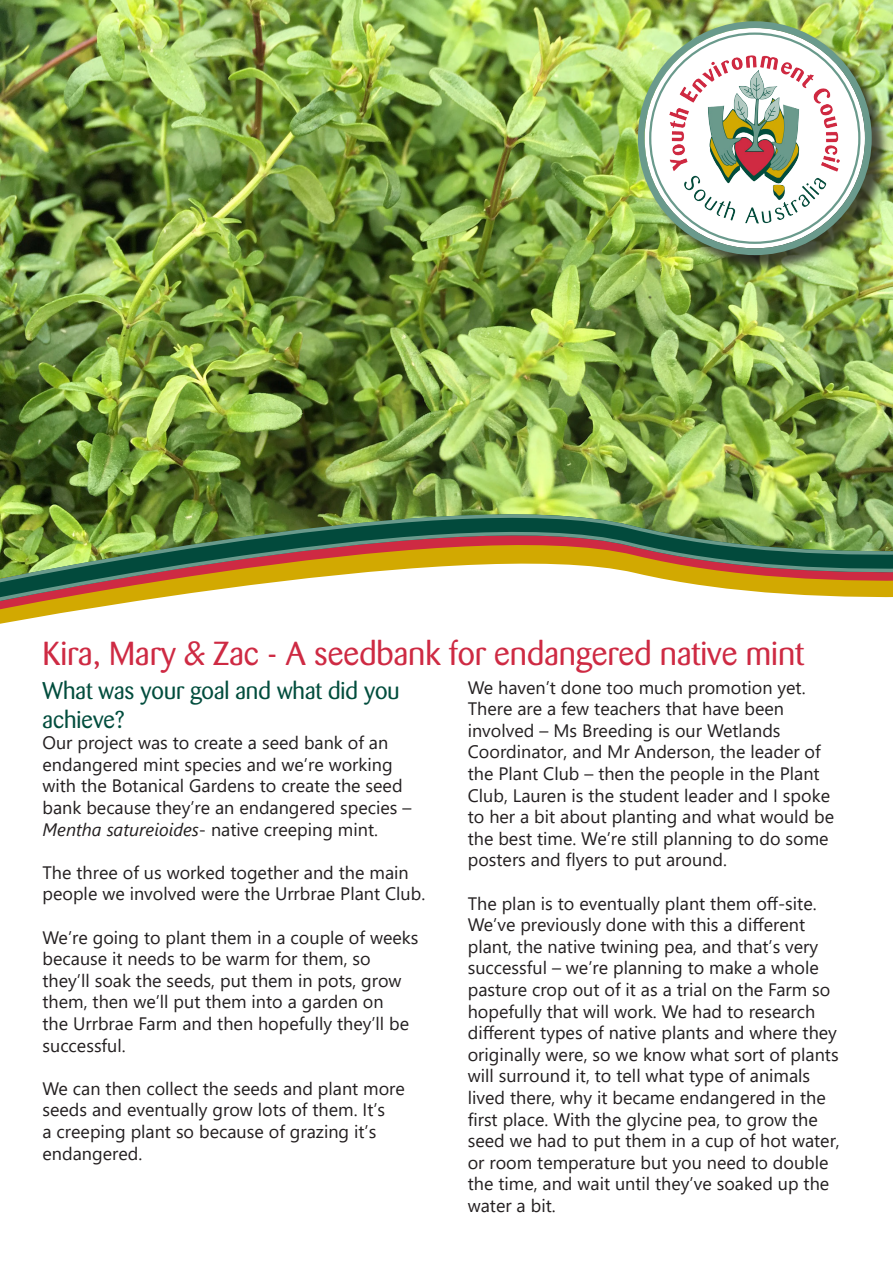
<style>
.page{position:relative;width:893px;height:1263px;background:#fff}
.page>*{position:absolute;margin:0;border:0;box-sizing:border-box;transform-origin:0 0}
.Heading_-_title{font:33px "Barmeno";color:#ce2a43}
.Subhead_1{font:24px/28.8px "Barmeno";color:#024d3d}
.Body_text{font:18px/21.6px "Segoe UI";color:#231f20}
.s1{font-style:italic}
</style>
<div class="page">
<img style="left:0;top:0;width:893px;height:481px">
<div style="left:640px;top:24px;width:250px;height:250px;background:#231f20;opacity:.75"></div>
<svg style="left:645px;top:28px;width:220px;height:220px"></svg>
<div style="left:638px;top:21px;width:234px;height:234px;border:7px solid #6a9a8c;border-radius:50%"></div>
<img style="left:0;top:481px;width:893px;height:18px">
<img style="left:0;top:499px;width:893px;height:118px">
<img style="left:670px;top:53px;width:170px;height:170px">
<p class="Heading_-_title" style="left:43px;top:635px;width:763px">Kira, Mary &amp; Zac - A seedbank for endangered native mint</p>
<p class="Subhead_1" style="left:43px;top:676px;width:358px">What was your goal and what did you achieve?</p>
<p class="Body_text" style="left:43px;top:730px;width:370px">Our project was to create a seed bank of an endangered mint species and we’re working with the Botanical Gardens to create the seed bank because they’re an endangered species – <span class="s1">Mentha satureioides</span>- native creeping mint.</p>
<p class="Body_text" style="left:43px;top:860px;width:384px">The three of us worked together and the main people we involved were the Urrbrae Plant Club.</p>
<p class="Body_text" style="left:43px;top:925px;width:377px">We’re going to plant them in a couple of weeks because it needs to be warm for them, so they’ll soak the seeds, put them in pots, grow them, then we’ll put them into a garden on<br>the Urrbrae Farm and then hopefully they’ll be successful.</p>
<p class="Body_text" style="left:43px;top:1076px;width:364px">We can then collect the seeds and plant more seeds and eventually grow lots of them. It’s<br>a creeping plant so because of grazing it’s endangered.</p>
<p class="Body_text" style="left:468px;top:675px;width:368px">We haven’t done too much promotion yet.<br>There are a few teachers that have been involved – Ms Breeding is our Wetlands Coordinator, and Mr Anderson, the leader of the Plant Club – then the people in the Plant Club, Lauren is the student leader and I spoke to her a bit about planting and what would be the best time. We’re still planning to do some posters and flyers to put around.</p>
<p class="Body_text" style="left:468px;top:891px;width:374px">The plan is to eventually plant them off-site.<br>We’ve previously done with this a different plant, the native twining pea, and that’s very successful – we’re planning to make a whole pasture crop out of it as a trial on the Farm so hopefully that will work. We had to research different types of native plants and where they originally were, so we know what sort of plants will surround it, to tell what type of animals lived there, why it became endangered in the first place. With the glycine pea, to grow the seed we had to put them in a cup of hot water, or room temperature but you need to double the time, and wait until they’ve soaked up the water a bit.</p>
</div>
